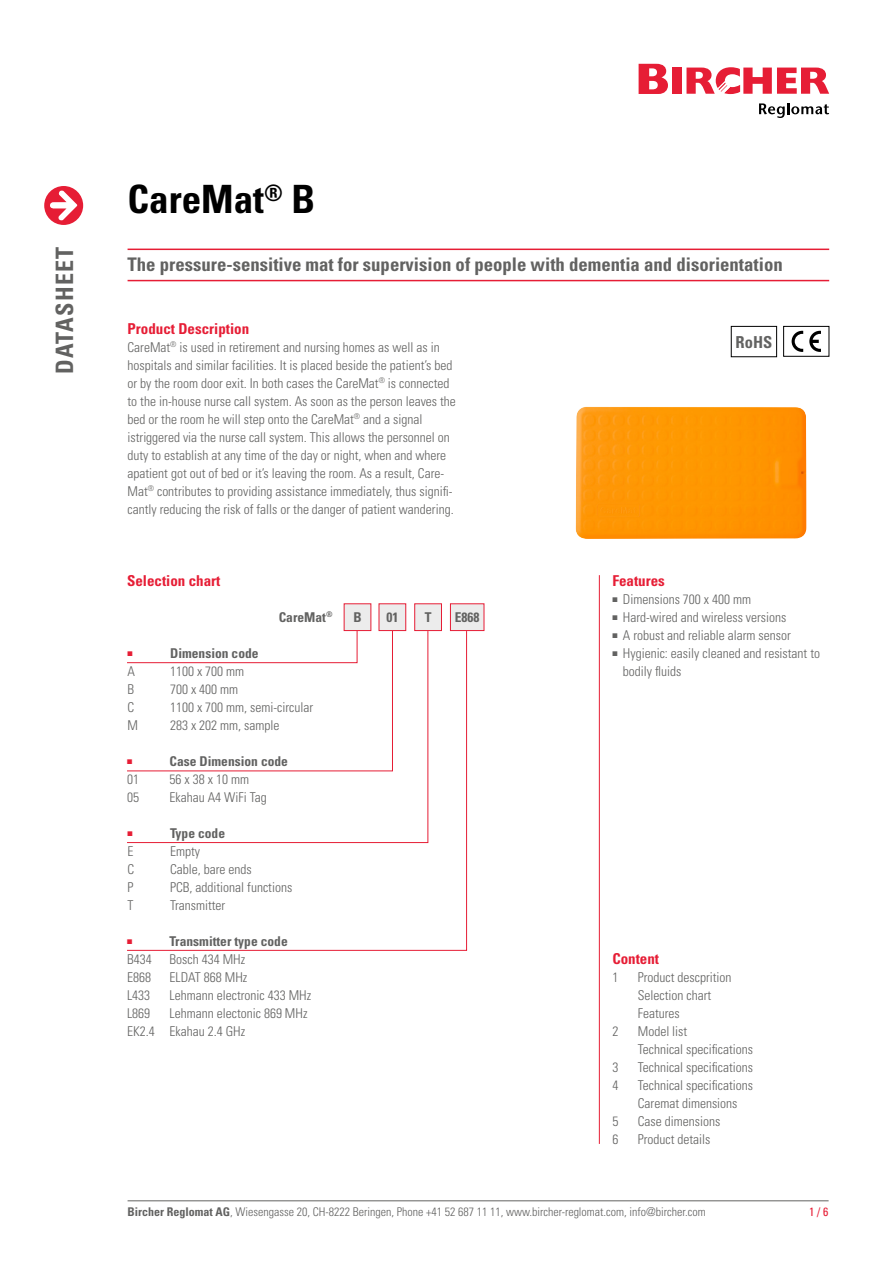
<style>
.page{position:relative;width:893px;height:1263px;background:#fff}
.page>*{position:absolute;margin:0;border:0;box-sizing:border-box;transform-origin:0 0}
.t1{font:700 condensed 39px "Univers";color:#000}
.t2{font:700 condensed 24px "Univers";letter-spacing:.05em;color:#626261}
.t3{font:700 condensed 18.75px "Univers";color:#626261}
.t4{font:700 condensed 16.5px "Univers";color:#626261}
.t5{font:700 condensed 15px "Univers";color:#e61d35}
.t6{font:300 condensed 13.5px/18px "Univers";color:#626261}
.t7{font:700 condensed 13.5px "Univers";color:#626261}
.t8{font:300 condensed 12px "Univers";color:#626261}
.t9{font:condensed 12px "Univers";color:#e61d35}
.t10{font:6.75px "Zapf Dingbats ITC";color:#e61d35}
.s1{font-weight:700}
</style>
<div class="page">
<hr style="left:599px;top:575px;width:1px;height:569px;background:#e61d35">
<div style="left:672px;top:68px;width:9px;height:26px;background:#e61d35"></div>
<svg style="left:639px;top:64px;width:29px;height:30px"></svg>
<svg style="left:686px;top:67px;width:143px;height:27px"></svg>
<svg style="left:759px;top:103px;width:70px;height:15px"></svg>
<div style="left:44px;top:186px;width:39px;height:39px;background:#e61d35;border-radius:50%"></div>
<svg style="left:50px;top:190px;width:27px;height:31px"></svg>
<svg style="left:792px;top:331px;width:11px;height:21px"></svg>
<svg style="left:809px;top:331px;width:12px;height:21px"></svg>
<div style="left:783px;top:326px;width:46px;height:30px;border:1px solid #000"></div>
<div style="left:731px;top:326px;width:46px;height:31px;border:1px solid #000"></div>
<img style="left:575px;top:407px;width:232px;height:132px">
<hr style="left:128px;top:1200px;width:701px;height:1px;background:#626261">
<hr style="left:128px;top:249px;width:701px;height:1px;background:#e61d35">
<hr style="left:128px;top:280px;width:701px;height:1px;background:#e61d35">
<div style="left:344px;top:604px;width:27px;height:26px;background:#ececec"></div>
<svg style="left:127px;top:631px;width:340px;height:320px"></svg>
<div style="left:450px;top:604px;width:34px;height:26px;background:#ececec"></div>
<div style="left:450px;top:603px;width:34px;height:28px;border:1px solid #e61d35"></div>
<div style="left:379px;top:604px;width:27px;height:26px;background:#ececec"></div>
<div style="left:379px;top:603px;width:27px;height:28px;border:1px solid #e61d35"></div>
<svg style="left:127px;top:631px;width:301px;height:212px"></svg>
<div style="left:415px;top:604px;width:26px;height:26px;background:#ececec"></div>
<div style="left:414px;top:603px;width:28px;height:28px;border:1px solid #e61d35"></div>
<h2 class="t2" style="left:50px;top:374px;width:128px;rotate:-90deg">DATASHEET</h2>
<h1 class="t1" style="left:128px;top:176px;width:189px">CareMat<sup>®</sup> B</h1>
<h3 class="t3" style="left:128px;top:253px;width:657px">The pressure-sensitive mat for supervision of people with dementia and disorientation</h3>
<p class="t5" style="left:128px;top:319px;width:123px">Product Description</p>
<p class="t6" style="left:128px;top:338px;width:330px">CareMat<sup>®</sup> is used in retirement and nursing homes as well as in hospitals and similar facilities. It is placed beside the patient’s bed or by the room door exit. In both cases the CareMat<sup>®</sup> is connected to the in-house nurse call system. As soon as the person leaves the bed or the room he will step onto the CareMat<sup>®</sup> and a signal istriggered via the nurse call system. This allows the personnel on duty to establish at any time of the day or night, when and where apatient got out of bed or it’s leaving the room. As a result, Care-Mat<sup>®</sup> contributes to providing assistance immediately, thus signifi&shy;cantly reducing the risk of falls or the danger of patient wandering.</p>
<p class="t5" style="left:127px;top:571px;width:95px">Selection chart</p>
<p class="t7" style="left:279px;top:609px;width:55px">CareMat<sup>®</sup></p>
<p class="t10" style="left:128px;top:651px;width:7px">■</p>
<p class="t7" style="left:170px;top:645px;width:90px">Dimension code</p>
<p class="t6" style="left:128px;top:662px;width:9px">A</p>
<p class="t6" style="left:170px;top:662px;width:76px">1100 x 700 mm</p>
<p class="t6" style="left:128px;top:680px;width:8px">B</p>
<p class="t6" style="left:170px;top:680px;width:70px">700 x 400 mm</p>
<p class="t6" style="left:128px;top:698px;width:8px">C</p>
<p class="t6" style="left:170px;top:698px;width:145px">1100 x 700 mm, semi-circular</p>
<p class="t6" style="left:128px;top:716px;width:12px">M</p>
<p class="t6" style="left:170px;top:716px;width:111px">283 x 202 mm, sample</p>
<p class="t10" style="left:127px;top:759px;width:7px">■</p>
<p class="t7" style="left:170px;top:753px;width:120px">Case Dimension code</p>
<p class="t6" style="left:127px;top:770px;width:13px">01</p>
<p class="t6" style="left:170px;top:770px;width:81px">56 x 38 x 10 mm</p>
<p class="t6" style="left:127px;top:788px;width:13px">05</p>
<p class="t6" style="left:170px;top:788px;width:99px">Ekahau A4 WiFi Tag</p>
<p class="t10" style="left:128px;top:831px;width:7px">■</p>
<p class="t7" style="left:170px;top:825px;width:57px">Type code</p>
<p class="t6" style="left:128px;top:842px;width:7px">E</p>
<p class="t6" style="left:170px;top:842px;width:31px">Empty</p>
<p class="t6" style="left:128px;top:860px;width:8px">C</p>
<p class="t6" style="left:170px;top:860px;width:83px">Cable, bare ends</p>
<p class="t6" style="left:128px;top:878px;width:7px">P</p>
<p class="t6" style="left:170px;top:878px;width:124px">PCB, additional functions</p>
<p class="t6" style="left:128px;top:896px;width:7px">T</p>
<p class="t6" style="left:170px;top:896px;width:57px">Transmitter</p>
<p class="t10" style="left:127px;top:939px;width:7px">■</p>
<p class="t7" style="left:170px;top:933px;width:120px">Transmitter type code</p>
<p class="t6" style="left:127px;top:950px;width:26px">B434</p>
<p class="t6" style="left:170px;top:950px;width:77px">Bosch 434 MHz</p>
<p class="t6" style="left:127px;top:968px;width:25px">E868</p>
<p class="t6" style="left:170px;top:968px;width:79px">ELDAT 868 MHz</p>
<p class="t6" style="left:127px;top:986px;width:25px">L433</p>
<p class="t6" style="left:170px;top:986px;width:143px">Lehmann electronic 433 MHz</p>
<p class="t6" style="left:127px;top:1004px;width:25px">L869</p>
<p class="t6" style="left:127px;top:1004px;width:182px;text-indent:43px">Lehmann electonic 869 MHz<br>EK2.4 Ekahau 2.4 GHz</p>
<p class="t7" style="left:353px;top:609px;width:10px">B</p>
<p class="t7" style="left:386px;top:609px;width:13px">01</p>
<p class="t7" style="left:455px;top:609px;width:26px">E868</p>
<p class="t7" style="left:425px;top:609px;width:8px">T</p>
<p class="t4" style="left:736px;top:332px;width:38px">RoHS</p>
<p class="t5" style="left:612px;top:571px;width:54px">Features</p>
<p class="t6" style="left:612px;top:590px;width:140px">■ Dimensions 700 x 400 mm</p>
<p class="t6" style="left:612px;top:608px;width:176px">■ Hard-wired and wireless versions</p>
<p class="t6" style="left:612px;top:626px;width:180px">■ A robust and reliable alarm sensor</p>
<p class="t6" style="left:623px;top:644px;width:199px;text-indent:-11px">■ Hygienic: easily cleaned and resistant to bodily fluids</p>
<p class="t5" style="left:612px;top:949px;width:48px">Content</p>
<p class="t6" style="left:612px;top:968px;width:7px">1</p>
<p class="t6" style="left:638px;top:968px;width:95px">Product descprition<br>Selection chart<br>Features</p>
<p class="t6" style="left:612px;top:1022px;width:7px">2</p>
<p class="t6" style="left:638px;top:1022px;width:117px">Model list<br>Technical specifications</p>
<p class="t6" style="left:612px;top:1058px;width:7px">3</p>
<p class="t6" style="left:638px;top:1058px;width:117px">Technical specifications</p>
<p class="t6" style="left:612px;top:1076px;width:7px">4</p>
<p class="t6" style="left:638px;top:1076px;width:117px">Technical specifications<br>Caremat dimensions</p>
<p class="t6" style="left:612px;top:1112px;width:7px">5</p>
<p class="t6" style="left:638px;top:1112px;width:84px">Case dimensions</p>
<p class="t6" style="left:612px;top:1130px;width:7px">6</p>
<p class="t6" style="left:638px;top:1130px;width:74px">Product details</p>
<p class="t8" style="left:128px;top:1204px;width:580px"><span class="s1">Bircher Reglomat AG</span>, Wiesengasse 20, CH-8222 Beringen, Phone +41 52 687 11 11, www.bircher-reglomat.com, info@bircher.com</p>
<p class="t9" style="left:809px;top:1204px;width:21px">1 / 6</p>
</div>
